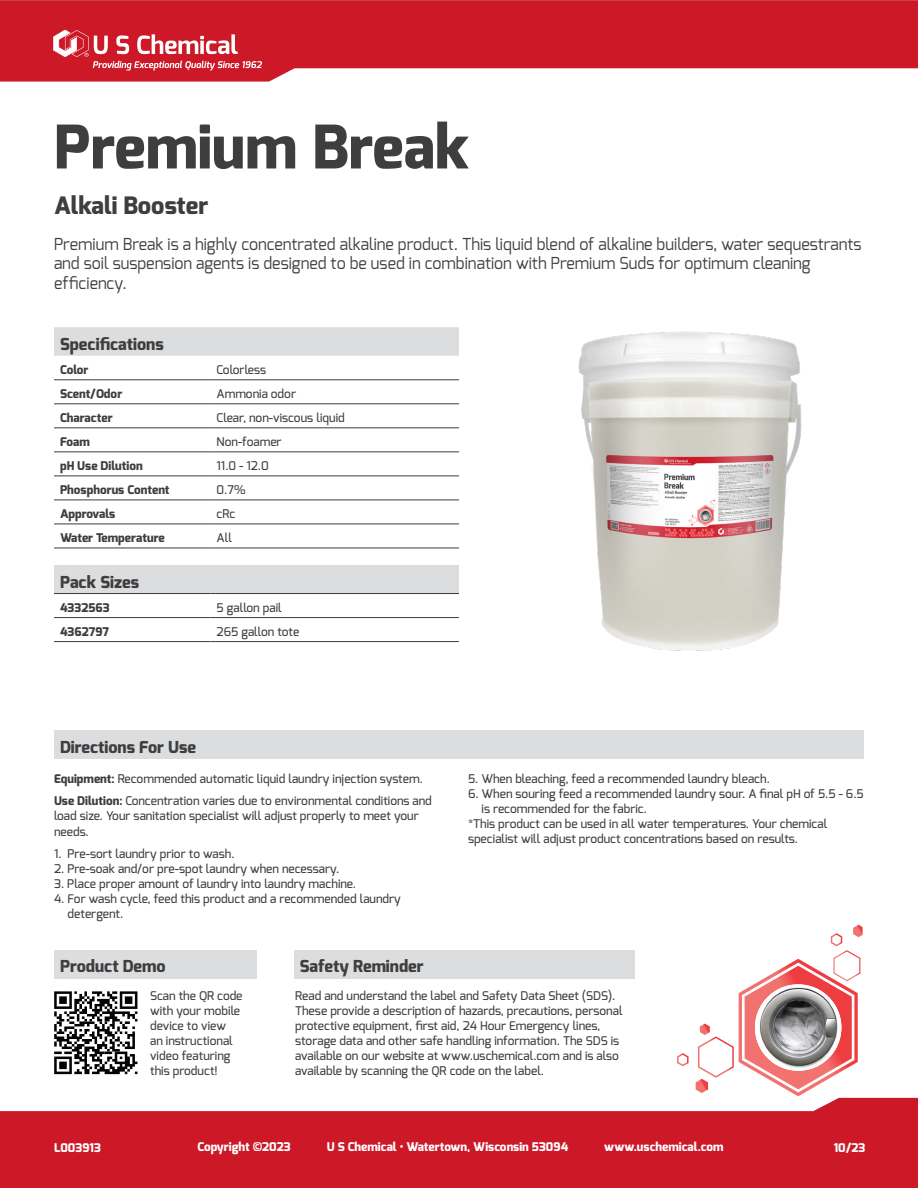
<style>
.page{position:relative;width:918px;height:1188px;background:#fff}
.page>*{position:absolute;margin:0;border:0;box-sizing:border-box;transform-origin:0 0}
.t1{font:800 60px "Exo";color:#3e3e3f}
.t2{font:800 24px "Exo";color:#3e3e3f}
.t3{font:16.5px/19.5px "Exo";color:#3e3e3f}
.t4{font:800 16.5px "Exo";color:#3e3e3f}
.t5{font:500 12px/15px "Exo";color:#3e3e3f}
.t6{font:800 12px "Exo";color:#3e3e3f}
.t7{font:800 12px "Exo";color:#fff}
.s1{font-weight:800}
</style>
<div class="page">
<svg style="left:0;top:0;width:918px;height:82px;background:#d33744"></svg>
<svg style="left:0;top:1098px;width:918px;height:90px;background:#d33644"></svg>
<svg style="left:696px;top:925px;width:167px;height:171px"></svg>
<svg style="left:677px;top:1053px;width:12px;height:13px"></svg>
<svg style="left:53px;top:30px;width:209px;height:41px;background:#d84d59"></svg>
<div style="left:54px;top:730px;width:810px;height:29px;background:#dcdddf"></div>
<img style="left:578px;top:331px;width:224px;height:320px">
<svg style="left:54px;top:991px;width:83px;height:83px"></svg>
<div style="left:294px;top:950px;width:340px;height:28px;background:#dcdddf"></div>
<div style="left:54px;top:950px;width:202px;height:28px;background:#dcdddf"></div>
<div style="left:54px;top:565px;width:405px;height:29px;background:#dcdddf"></div>
<hr style="left:54px;top:593px;width:157px;height:1px;background:#3e3e3f">
<hr style="left:211px;top:593px;width:248px;height:1px;background:#3e3e3f">
<hr style="left:54px;top:617px;width:157px;height:1px;background:#3e3e3f">
<hr style="left:54px;top:641px;width:157px;height:1px;background:#3e3e3f">
<hr style="left:211px;top:617px;width:248px;height:1px;background:#3e3e3f">
<hr style="left:211px;top:641px;width:248px;height:1px;background:#3e3e3f">
<div style="left:54px;top:327px;width:405px;height:29px;background:#dcdddf"></div>
<hr style="left:54px;top:380px;width:157px;height:1px;background:#3e3e3f">
<hr style="left:211px;top:380px;width:248px;height:1px;background:#3e3e3f">
<hr style="left:54px;top:404px;width:157px;height:1px;background:#3e3e3f">
<hr style="left:211px;top:404px;width:248px;height:1px;background:#3e3e3f">
<hr style="left:54px;top:428px;width:157px;height:1px;background:#3e3e3f">
<hr style="left:211px;top:428px;width:248px;height:1px;background:#3e3e3f">
<hr style="left:54px;top:452px;width:157px;height:1px;background:#3e3e3f">
<hr style="left:211px;top:452px;width:248px;height:1px;background:#3e3e3f">
<hr style="left:54px;top:476px;width:157px;height:1px;background:#3e3e3f">
<hr style="left:211px;top:476px;width:248px;height:1px;background:#3e3e3f">
<hr style="left:54px;top:500px;width:157px;height:1px;background:#3e3e3f">
<hr style="left:211px;top:500px;width:248px;height:1px;background:#3e3e3f">
<hr style="left:54px;top:524px;width:157px;height:1px;background:#3e3e3f">
<hr style="left:211px;top:524px;width:248px;height:1px;background:#3e3e3f">
<hr style="left:54px;top:548px;width:157px;height:1px;background:#3e3e3f">
<hr style="left:211px;top:548px;width:248px;height:1px;background:#3e3e3f">
<p class="t1" style="left:54px;top:108px;width:417px">Premium Break</p>
<p class="t2" style="left:54px;top:190px;width:156px">Alkali Booster</p>
<p class="t3" style="left:54px;top:234px;width:809px">Premium Break is a highly concentrated alkaline product. This liquid blend of alkaline builders, water sequestrants and soil suspension agents is designed to be used in combination with Premium Suds for optimum cleaning efficiency.</p>
<p class="t4" style="left:60px;top:333px;width:105px">Specifications</p>
<p class="t6" style="left:60px;top:362px;width:30px">Color</p>
<p class="t5" style="left:217px;top:362px;width:51px">Colorless</p>
<p class="t6" style="left:60px;top:386px;width:64px">Scent/Odor</p>
<p class="t5" style="left:217px;top:386px;width:81px">Ammonia odor</p>
<p class="t6" style="left:60px;top:410px;width:54px">Character</p>
<p class="t5" style="left:217px;top:410px;width:130px">Clear, non-viscous liquid</p>
<p class="t6" style="left:60px;top:434px;width:31px">Foam</p>
<p class="t5" style="left:217px;top:434px;width:67px">Non-foamer</p>
<p class="t6" style="left:60px;top:458px;width:84px">pH Use Dilution</p>
<p class="t5" style="left:217px;top:458px;width:54px">11.0 - 12.0</p>
<p class="t6" style="left:60px;top:482px;width:111px">Phosphorus Content</p>
<p class="t5" style="left:217px;top:482px;width:30px">0.7%</p>
<p class="t6" style="left:60px;top:506px;width:57px">Approvals</p>
<p class="t5" style="left:217px;top:506px;width:20px">cRc</p>
<p class="t6" style="left:60px;top:530px;width:106px">Water Temperature</p>
<p class="t5" style="left:217px;top:530px;width:17px">All</p>
<p class="t4" style="left:60px;top:571px;width:81px">Pack Sizes</p>
<p class="t6" style="left:60px;top:600px;width:51px">4332563</p>
<p class="t5" style="left:217px;top:600px;width:67px">5 gallon pail</p>
<p class="t6" style="left:60px;top:624px;width:51px">4362797</p>
<p class="t5" style="left:217px;top:624px;width:84px">265 gallon tote</p>
<p class="t4" style="left:60px;top:736px;width:138px">Directions For Use</p>
<p class="t5" style="left:54px;top:771px;width:371px"><span class="s1">Equipment:</span> Recommended automatic liquid laundry injection system.</p>
<p class="t5" style="left:54px;top:793px;width:379px"><span class="s1">Use Dilution:</span> Concentration varies due to environmental conditions and load size. Your sanitation specialist will adjust properly to meet your</p>
<p class="t5" style="left:54px;top:824px;width:36px">needs.</p>
<p class="t5" style="left:54px;top:846px;width:182px">1. Pre-sort laundry prior to wash.</p>
<p class="t5" style="left:54px;top:861px;width:287px">2. Pre-soak and/or pre-spot laundry when necessary.</p>
<p class="t5" style="left:54px;top:876px;width:304px">3. Place proper amount of laundry into laundry machine.</p>
<p class="t5" style="left:68px;top:891px;width:335px;text-indent:-14px">4. For wash cycle, feed this product and a recommended laundry detergent.</p>
<p class="t5" style="left:468px;top:771px;width:304px">5. When bleaching, feed a recommended laundry bleach.</p>
<p class="t5" style="left:482px;top:786px;width:384px;text-indent:-14px">6. When souring feed a recommended laundry sour. A final pH of 5.5 - 6.5 is recommended for the fabric.</p>
<p class="t5" style="left:468px;top:816px;width:361px">*This product can be used in all water temperatures. Your chemical specialist will adjust product concentrations based on results.</p>
<p class="t4" style="left:60px;top:956px;width:107px">Product Demo</p>
<p class="t4" style="left:300px;top:956px;width:125px">Safety Reminder</p>
<p class="t5" style="left:150px;top:988px;width:94px">Scan the QR code with your mobile device to view<br>an instructional video featuring this product!</p>
<p class="t5" style="left:295px;top:988px;width:329px">Read and understand the label and Safety Data Sheet (SDS).<br>These provide a description of hazards, precautions, personal protective equipment, first aid, 24 Hour Emergency lines, storage data and other safe handling information. The SDS is available on our website at www.uschemical.com and is also available by scanning the QR code on the label.</p>
<p class="t7" style="left:54px;top:1140px;width:49px">L003913</p>
<p class="t7" style="left:197px;top:1139px;width:95px">Copyright ©2023</p>
<p class="t7" style="left:327px;top:1139px;width:243px">U S Chemical • Watertown, Wisconsin 53094</p>
<p class="t7" style="left:604px;top:1139px;width:121px">www.uschemical.com</p>
<p class="t7" style="left:834px;top:1140px;width:33px">10/23</p>
</div>
